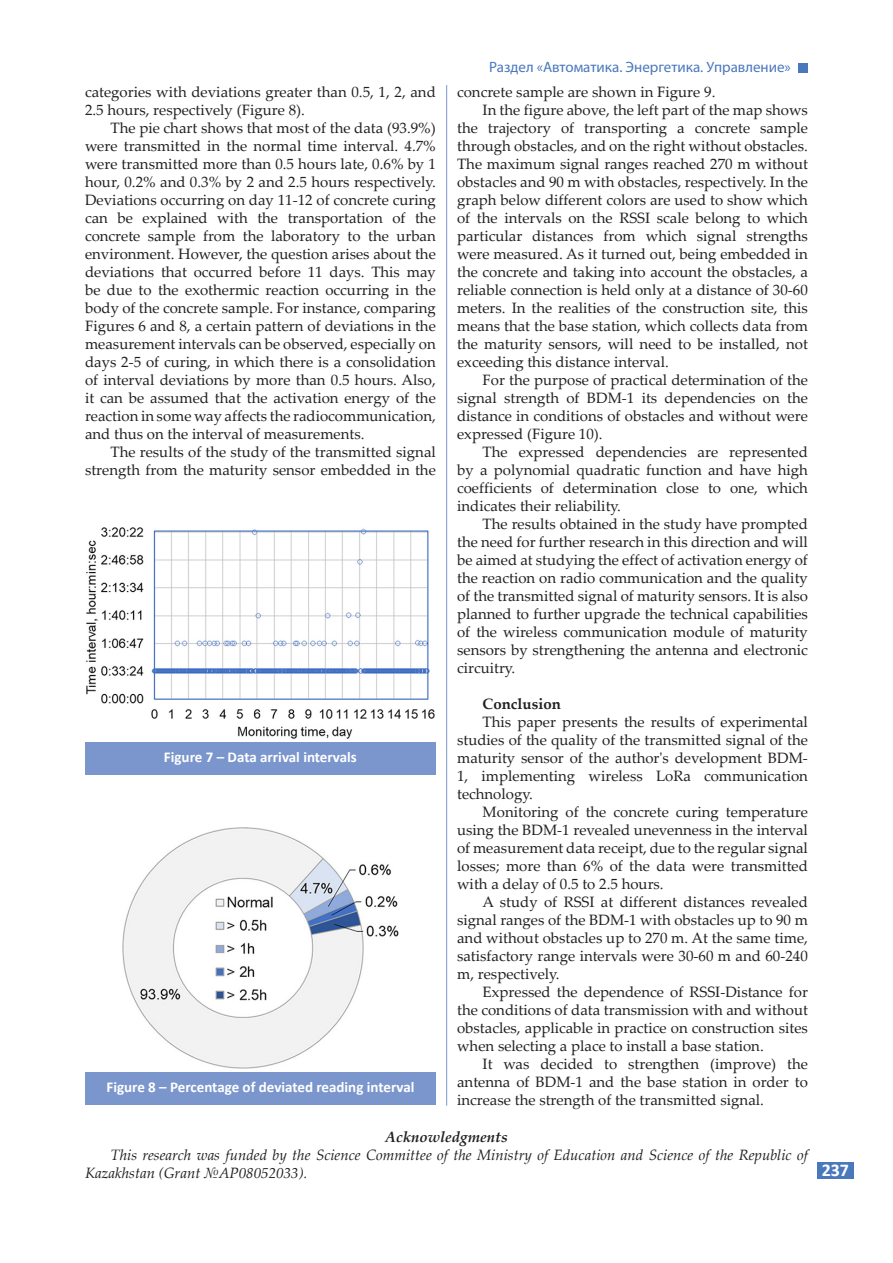
<style>
.page{position:relative;width:893px;height:1263px;background:#fff}
.page>*{position:absolute;margin:0;border:0;box-sizing:border-box;transform-origin:0 0}
.t1{font:700 18px "Calibri";color:#fff}
.ТЕКСТ_Palatino_Linot{font:15px/18px "Palatino Linotype";color:#231f20;text-align:justify}
.ТЕКСТ_Palatino_Linot-2{font:italic 15px/18px "Palatino Linotype";color:#231f20}
.Рисунки_Calibri_10pt{font:700 15px "Calibri";color:#fff}
.t2{font:15px "Myriad Pro";color:#4a78bd}
.ТЕКСТ_Palatino_Linot-3{font:italic 700 15px "Palatino Linotype";color:#231f20}
.ТЕКСТ_Palatino_Linot-4{font:700 15px "Palatino Linotype";color:#231f20}
</style>
<div class="page">
<div style="left:817px;top:1162px;width:36px;height:16px;background:#4a78bd"></div>
<div style="left:798px;top:63px;width:10px;height:9px;background:#4a78bd"></div>
<div style="left:85px;top:742px;width:351px;height:32px;background:#7b96cc"></div>
<img style="left:86px;top:527px;width:349px;height:212px">
<div style="left:85px;top:1072px;width:351px;height:32px;background:#7b96cc"></div>
<img style="left:122px;top:827px;width:277px;height:242px">
<hr style="left:446px;top:85px;width:1px;height:1021px;background:#7b96cc">
<p class="ТЕКСТ_Palatino_Linot" style="left:85px;top:82px;width:352px">categories with deviations greater than 0.5, 1, 2, and<br>2.5 hours, respectively (Figure 8).</p>
<p class="ТЕКСТ_Palatino_Linot" style="left:85px;top:118px;width:352px;text-indent:26px">The pie chart shows that most of the data (93.9%) were transmitted in the normal time interval. 4.7% were transmitted more than 0.5 hours late, 0.6% by 1 hour, 0.2% and 0.3% by 2 and 2.5 hours respectively.<br>Deviations occurring on day 11-12 of concrete curing can be explained with the transportation of the concrete sample from the laboratory to the urban environment. However, the question arises about the deviations that occurred before 11 days. This may be due to the exothermic reaction occurring in the body of the concrete sample. For instance, comparing Figures 6 and 8, a certain pattern of deviations in the measurement intervals can be observed, especially on days 2-5 of curing, in which there is a consolidation of interval deviations by more than 0.5 hours. Also, it can be assumed that the activation energy of the reaction in some way affects the radiocommunication, and thus on the interval of measurements.</p>
<p class="ТЕКСТ_Palatino_Linot" style="left:85px;top:442px;width:352px;text-align:right">The results of the study of the transmitted signal strength from the maturity sensor embedded in the</p>
<p class="Рисунки_Calibri_10pt" style="left:164px;top:746px;width:194px">Figure 7 – Data arrival intervals</p>
<p class="Рисунки_Calibri_10pt" style="left:106px;top:1077px;width:309px">Figure 8 – Percentage of deviated reading interval</p>
<p class="t2" style="left:489px;top:58px;width:303px">Раздел «Автоматика. Энергетика. Управление»</p>
<p class="ТЕКСТ_Palatino_Linot" style="left:457px;top:82px;width:260px">concrete sample are shown in Figure 9.</p>
<p class="ТЕКСТ_Palatino_Linot" style="left:457px;top:100px;width:352px;text-indent:26px">In the figure above, the left part of the map shows the trajectory of transporting a concrete sample through obstacles, and on the right without obstacles.<br>The maximum signal ranges reached 270 m without obstacles and 90 m with obstacles, respectively. In the graph below different colors are used to show which of the intervals on the RSSI scale belong to which particular distances from which signal strengths were measured. As it turned out, being embedded in the concrete and taking into account the obstacles, a reliable connection is held only at a distance of 30-60 meters. In the realities of the construction site, this means that the base station, which collects data from the maturity sensors, will need to be installed, not exceeding this distance interval.</p>
<p class="ТЕКСТ_Palatino_Linot" style="left:457px;top:370px;width:352px;text-indent:26px">For the purpose of practical determination of the signal strength of BDM-1 its dependencies on the distance in conditions of obstacles and without were expressed (Figure 10).</p>
<p class="ТЕКСТ_Palatino_Linot" style="left:457px;top:442px;width:352px;text-indent:26px">The expressed dependencies are represented by a polynomial quadratic function and have high coefficients of determination close to one, which indicates their reliability.</p>
<p class="ТЕКСТ_Palatino_Linot" style="left:457px;top:514px;width:352px;text-indent:26px">The results obtained in the study have prompted the need for further research in this direction and will be aimed at studying the effect of activation energy of the reaction on radio communication and the quality of the transmitted signal of maturity sensors. It is also planned to further upgrade the technical capabilities of the wireless communication module of maturity sensors by strengthening the antenna and electronic circuitry.</p>
<p class="ТЕКСТ_Palatino_Linot-4" style="left:483px;top:693px;width:80px">Conclusion</p>
<p class="ТЕКСТ_Palatino_Linot" style="left:457px;top:712px;width:352px;text-indent:26px">This paper presents the results of experimental studies of the quality of the transmitted signal of the maturity sensor of the author's development BDM-1, implementing wireless LoRa communication technology.</p>
<p class="ТЕКСТ_Palatino_Linot" style="left:457px;top:802px;width:352px;text-indent:26px">Monitoring of the concrete curing temperature using the BDM-1 revealed unevenness in the interval of measurement data receipt, due to the regular signal losses; more than 6% of the data were transmitted with a delay of 0.5 to 2.5 hours.</p>
<p class="ТЕКСТ_Palatino_Linot" style="left:457px;top:892px;width:352px;text-indent:26px">A study of RSSI at different distances revealed signal ranges of the BDM-1 with obstacles up to 90 m and without obstacles up to 270 m. At the same time, satisfactory range intervals were 30-60 m and 60-240 m, respectively.</p>
<p class="ТЕКСТ_Palatino_Linot" style="left:457px;top:982px;width:352px;text-indent:26px">Expressed the dependence of RSSI-Distance for the conditions of data transmission with and without obstacles, applicable in practice on construction sites when selecting a place to install a base station.</p>
<p class="ТЕКСТ_Palatino_Linot" style="left:457px;top:1054px;width:352px;text-indent:26px">It was decided to strengthen (improve) the antenna of BDM-1 and the base station in order to increase the strength of the transmitted signal.</p>
<p class="ТЕКСТ_Palatino_Linot-3" style="left:385px;top:1126px;width:124px">Acknowledgments</p>
<p class="ТЕКСТ_Palatino_Linot-2" style="left:85px;top:1145px;width:724px;text-indent:26px">This research was funded by the Science Committee of the Ministry of Education and Science of the Republic of<br>Kazakhstan (Grant №AP08052033).</p>
<p class="t1" style="left:822px;top:1157px;width:29px">237</p>
</div>
